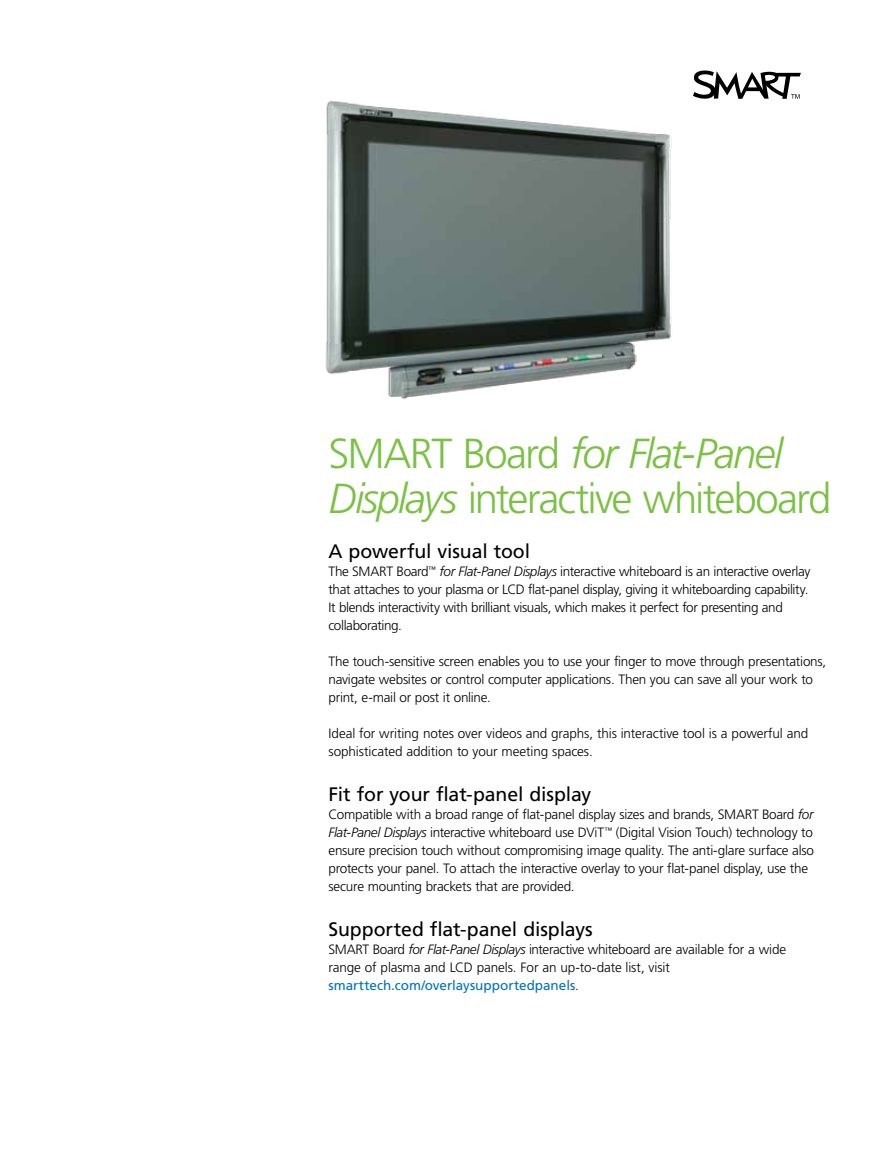
<style>
.page{position:relative;width:891px;height:1161px;background:#fff}
.page>*{position:absolute;margin:0;border:0;box-sizing:border-box;transform-origin:0 0}
.t1{font:300 42px/45px "Frutiger LT Std";letter-spacing:-.045em;color:#7ac143}
.t2{font:19.5px "Frutiger LT Std";letter-spacing:-.005em;color:#000}
.t3{font:300 13.5px/18px "Frutiger LT Std";letter-spacing:-.02em;color:#000}
.s1{font-style:italic}
.s2{font-weight:400;color:#0072bc}
</style>
<div class="page">
<svg style="left:693px;top:70px;width:108px;height:29px"></svg>
<img style="left:325px;top:101px;width:347px;height:298px">
<h1 class="t1" style="left:328px;top:432px;width:504px">SMART Board <span class="s1">for Flat-Panel<br>Displays</span> interactive whiteboard</h1>
<h2 class="t2" style="left:328px;top:540px;width:203px">A powerful visual tool</h2>
<p class="t3" style="left:328px;top:563px;width:483px">The SMART Board<sup>™</sup> <span class="s1">for Flat-Panel Displays</span> interactive whiteboard is an interactive overlay that attaches to your plasma or LCD flat-panel display, giving it whiteboarding capability.<br>It blends interactivity with brilliant visuals, which makes it perfect for presenting and collaborating.</p>
<p class="t3" style="left:328px;top:653px;width:499px">The touch-sensitive screen enables you to use your finger to move through presentations, navigate websites or control computer applications. Then you can save all your work to print, e-mail or post it online.</p>
<p class="t3" style="left:328px;top:725px;width:481px">Ideal for writing notes over videos and graphs, this interactive tool is a powerful and sophisticated addition to your meeting spaces.</p>
<h2 class="t2" style="left:328px;top:783px;width:264px">Fit for your flat-panel display</h2>
<p class="t3" style="left:328px;top:806px;width:487px">Compatible with a broad range of flat-panel display sizes and brands, SMART Board <span class="s1">for Flat-Panel Displays</span> interactive whiteboard use DViT<sup>™</sup> (Digital Vision Touch) technology to ensure precision touch without compromising image quality. The anti-glare surface also protects your panel. To attach the interactive overlay to your flat-panel display, use the secure mounting brackets that are provided.</p>
<h2 class="t2" style="left:328px;top:918px;width:266px">Supported flat-panel displays</h2>
<p class="t3" style="left:328px;top:941px;width:459px">SMART Board <span class="s1">for Flat-Panel Displays</span> interactive whiteboard are available for a wide range of plasma and LCD panels. For an up-to-date list, visit <span class="s2">smarttech.com/overlaysupportedpanels</span>.</p>
</div>
